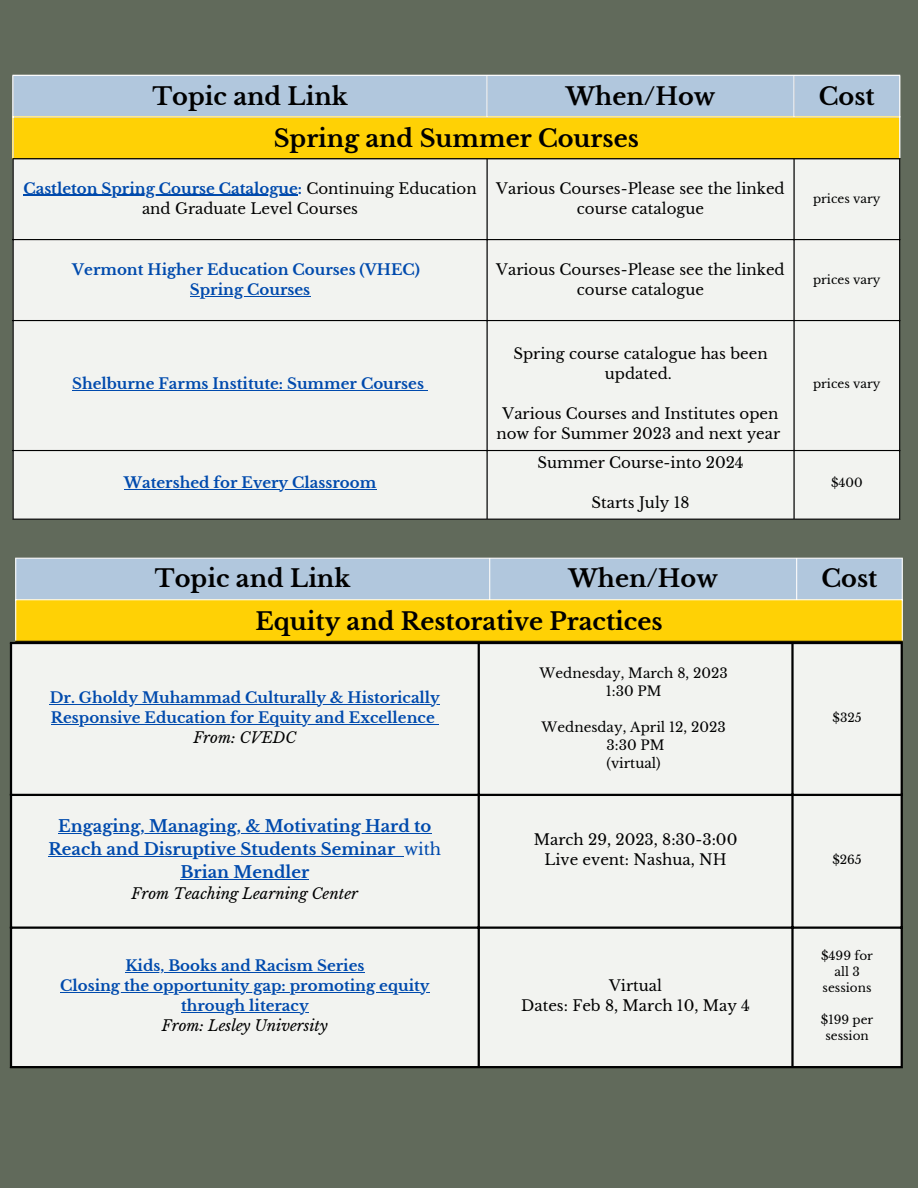
<style>
.page{position:relative;width:918px;height:1188px;background:#616a5b}
.page>*{position:absolute;margin:0;border:0;box-sizing:border-box;transform-origin:0 0}
.t1{font:700 24px "Libre Baskerville";color:#000}
.t2{font:700 16.5px/23px "Libre Baskerville";color:#004aad;text-align:center}
.t3{font:15px/20px "Libre Baskerville";color:#000;text-align:center}
.t4{font:700 15px/20px "Libre Baskerville";color:#004aad;text-align:center}
.t5{font:italic 15px "Libre Baskerville";color:#000}
.t6{font:13.5px/18px "Libre Baskerville";color:#000;text-align:center}
.t7{font:12px/16px "Libre Baskerville";color:#000;text-align:center}
.s1{font-weight:700;color:#004aad}
.s2{font-weight:400}
</style>
<div class="page">
<div style="left:14px;top:159px;width:885px;height:360px;background:#f2f3f0"></div>
<hr style="left:23px;top:195px;width:275px;height:1px;background:#004aad">
<hr style="left:190px;top:296px;width:120px;height:1px;background:#004aad">
<hr style="left:72px;top:390px;width:352px;height:1px;background:#004aad">
<hr style="left:124px;top:489px;width:252px;height:1px;background:#004aad">
<hr style="left:13px;top:159px;width:1px;height:360px;background:#000">
<hr style="left:487px;top:159px;width:1px;height:360px;background:#000">
<hr style="left:793px;top:159px;width:2px;height:360px;background:#000">
<hr style="left:899px;top:159px;width:1px;height:360px;background:#000">
<hr style="left:13px;top:239px;width:887px;height:1px;background:#000">
<hr style="left:13px;top:320px;width:887px;height:1px;background:#000">
<hr style="left:13px;top:450px;width:887px;height:1px;background:#000">
<hr style="left:13px;top:519px;width:887px;height:1px;background:#000">
<div style="left:12px;top:644px;width:889px;height:422px;background:#f2f3f0"></div>
<hr style="left:50px;top:704px;width:390px;height:1px;background:#004aad">
<hr style="left:51px;top:724px;width:384px;height:1px;background:#004aad">
<hr style="left:58px;top:833px;width:373px;height:1px;background:#004aad">
<hr style="left:49px;top:856px;width:346px;height:1px;background:#004aad">
<hr style="left:180px;top:879px;width:129px;height:1px;background:#004aad">
<hr style="left:125px;top:972px;width:239px;height:1px;background:#004aad">
<hr style="left:60px;top:992px;width:370px;height:1px;background:#004aad">
<hr style="left:181px;top:1012px;width:128px;height:1px;background:#004aad">
<hr style="left:10px;top:644px;width:2px;height:422px;background:#000">
<hr style="left:478px;top:644px;width:2px;height:422px;background:#000">
<hr style="left:791px;top:644px;width:3px;height:422px;background:#000">
<hr style="left:901px;top:644px;width:2px;height:422px;background:#000">
<hr style="left:10px;top:642px;width:893px;height:2px;background:#000">
<hr style="left:10px;top:794px;width:893px;height:2px;background:#000">
<hr style="left:10px;top:927px;width:893px;height:2px;background:#000">
<hr style="left:10px;top:1066px;width:893px;height:2px;background:#000">
<div style="left:14px;top:76px;width:885px;height:40px;background:#b1c7dd"></div>
<div style="left:13px;top:117px;width:887px;height:42px;background:#ffd105"></div>
<hr style="left:13px;top:76px;width:1px;height:82px;background:#fff">
<hr style="left:487px;top:76px;width:1px;height:40px;background:#fff">
<hr style="left:793px;top:76px;width:2px;height:40px;background:#fff">
<hr style="left:899px;top:76px;width:1px;height:82px;background:#fff">
<hr style="left:13px;top:75px;width:887px;height:1px;background:#fff">
<hr style="left:13px;top:116px;width:887px;height:2px;background:#fff">
<hr style="left:13px;top:158px;width:887px;height:1px;background:#000">
<div style="left:16px;top:559px;width:886px;height:40px;background:#b1c7dd"></div>
<div style="left:15px;top:599px;width:888px;height:43px;background:#ffd105"></div>
<hr style="left:15px;top:559px;width:1px;height:82px;background:#fff">
<hr style="left:489px;top:559px;width:1px;height:40px;background:#fff">
<hr style="left:796px;top:559px;width:1px;height:40px;background:#fff">
<hr style="left:902px;top:559px;width:1px;height:82px;background:#fff">
<hr style="left:15px;top:558px;width:888px;height:1px;background:#fff">
<hr style="left:15px;top:599px;width:888px;height:1px;background:#fff">
<hr style="left:15px;top:641px;width:888px;height:1px;background:#000">
<h1 class="t1" style="left:152px;top:82px;width:197px">Topic and Link</h1>
<h1 class="t1" style="left:566px;top:82px;width:151px">When/How</h1>
<h1 class="t1" style="left:819px;top:82px;width:57px">Cost</h1>
<h1 class="t1" style="left:274px;top:124px;width:367px">Spring and Summer Courses</h1>
<p class="t3" style="left:23px;top:178px;width:455px"><span class="s1">Castleton Spring Course Catalogue:</span> Continuing Education and Graduate Level Courses</p>
<p class="t3" style="left:496px;top:178px;width:290px">Various Courses-Please see the linked course catalogue</p>
<p class="t7" style="left:813px;top:190px;width:69px">prices vary</p>
<p class="t4" style="left:72px;top:259px;width:349px">Vermont Higher Education Courses (VHEC)<br>Spring Courses</p>
<p class="t3" style="left:496px;top:259px;width:290px">Various Courses-Please see the linked course catalogue</p>
<p class="t7" style="left:813px;top:271px;width:69px">prices vary</p>
<p class="t4" style="left:72px;top:374px;width:353px">Shelburne Farms Institute: Summer Courses</p>
<p class="t4" style="left:124px;top:473px;width:254px">Watershed for Every Classroom</p>
<p class="t3" style="left:513px;top:344px;width:256px">Spring course catalogue has been updated.</p>
<p class="t3" style="left:496px;top:404px;width:285px">Various Courses and Institutes open now for Summer 2023 and next year</p>
<p class="t3" style="left:537px;top:453px;width:208px">Summer Course-into 2024</p>
<p class="t3" style="left:592px;top:493px;width:100px">Starts July 18</p>
<p class="t7" style="left:813px;top:376px;width:69px">prices vary</p>
<p class="t7" style="left:831px;top:475px;width:33px">$400</p>
<h1 class="t1" style="left:155px;top:564px;width:197px">Topic and Link</h1>
<h1 class="t1" style="left:568px;top:564px;width:151px">When/How</h1>
<h1 class="t1" style="left:822px;top:564px;width:57px">Cost</h1>
<h1 class="t1" style="left:255px;top:606px;width:409px">Equity and Restorative Practices</h1>
<p class="t4" style="left:50px;top:688px;width:392px;text-align:left">Dr. Gholdy Muhammad Culturally &amp; Historically<br>Responsive Education for Equity and Excellence</p>
<p class="t5" style="left:193px;top:729px;width:105px">From: CVEDC</p>
<p class="t2" style="left:49px;top:815px;width:394px">Engaging, Managing, &amp; Motivating Hard to<br>Reach and Disruptive Students Seminar <span class="s2">with<br></span>Brian Mendler</p>
<p class="t5" style="left:132px;top:885px;width:228px">From Teaching Learning Center</p>
<p class="t4" style="left:60px;top:956px;width:371px">Kids, Books and Racism Series<br>Closing the opportunity gap: promoting equity through literacy</p>
<p class="t5" style="left:162px;top:1016px;width:167px">From: Lesley University</p>
<p class="t6" style="left:540px;top:665px;width:190px">Wednesday, March 8, 2023<br>1:30 PM</p>
<p class="t6" style="left:542px;top:719px;width:186px">Wednesday, April 12, 2023<br>3:30 PM<br>(virtual)</p>
<p class="t3" style="left:534px;top:830px;width:205px">March 29, 2023, 8:30-3:00<br>Live event: Nashua, NH</p>
<p class="t3" style="left:521px;top:976px;width:230px">Virtual<br>Dates: Feb 8, March 10, May 4</p>
<p class="t7" style="left:833px;top:710px;width:31px">$325</p>
<p class="t7" style="left:832px;top:852px;width:31px">$265</p>
<p class="t7" style="left:821px;top:948px;width:53px">$499 for all 3 sessions</p>
<p class="t7" style="left:821px;top:1012px;width:54px">$199 per session</p>
</div>
